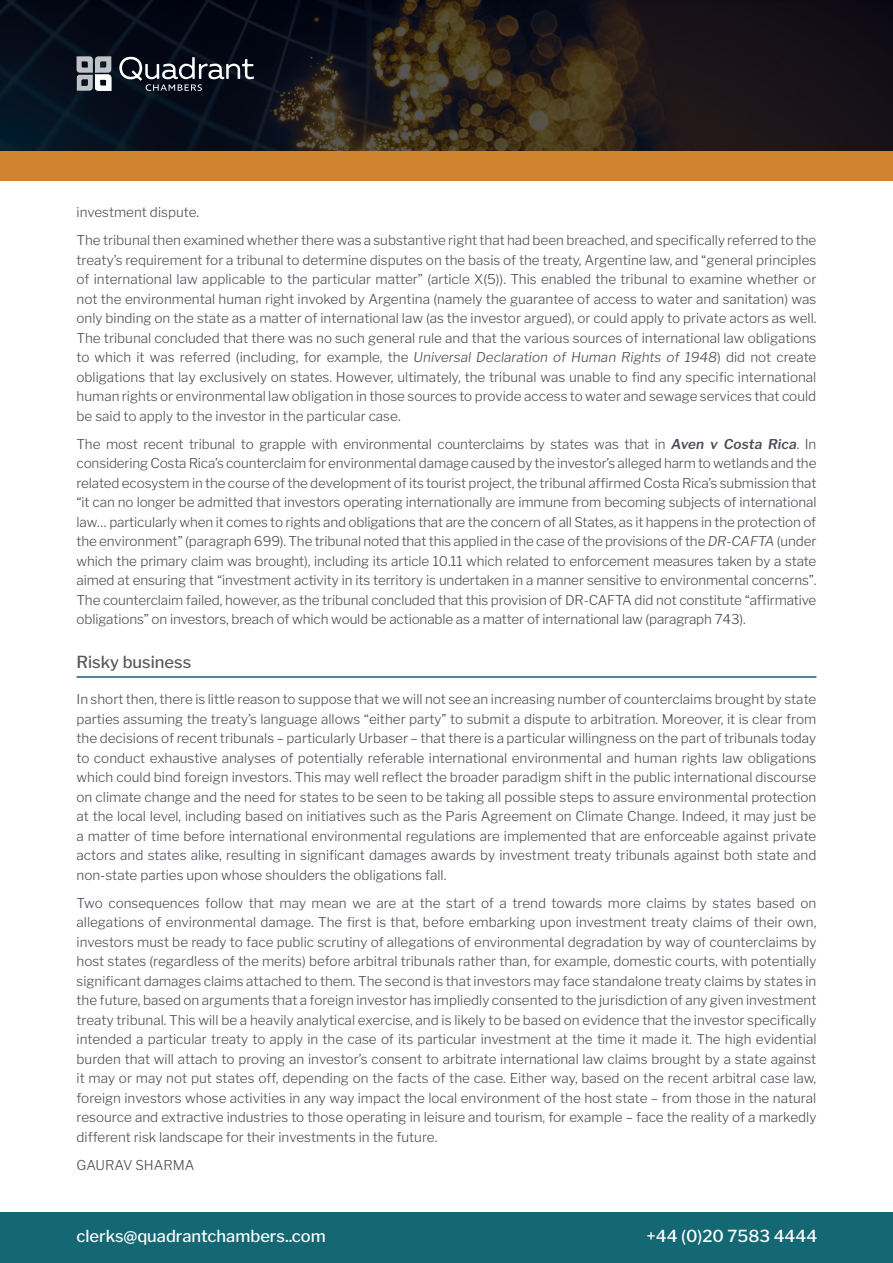
<style>
.page{position:relative;width:893px;height:1263px;background:#fff}
.page>*{position:absolute;margin:0;border:0;box-sizing:border-box;transform-origin:0 0}
.t1{font:500 16.5px "Libre Franklin";color:#fff}
.Sub_Head{font:500 16.5px "Libre Franklin";color:#57585a}
.Body{font:300 13.5px/19.5px "Libre Franklin";color:#4d4e56;text-align:justify}
.s1{font-style:italic}
.s2{font-weight:600;font-style:italic}
</style>
<div class="page">
<div style="left:0;top:1212px;width:893px;height:51px;background:#146873"></div>
<svg style="left:0;top:0;width:893px;height:151px;background:#1b181a"></svg>
<svg style="left:77px;top:56px;width:34px;height:35px"></svg>
<svg style="left:119px;top:56px;width:135px;height:35px;background:#393d47"></svg>
<div style="left:0;top:151px;width:893px;height:30px;background:#d0842e"></div>
<hr style="left:77px;top:676px;width:739px;height:2px;background:#146873">
<p class="Body" style="left:77px;top:202px;width:124px">investment dispute.</p>
<p class="Body" style="left:77px;top:230px;width:741px">The tribunal then examined whether there was a substantive right that had been breached, and specifically referred to the treaty’s requirement for a tribunal to determine disputes on the basis of the treaty, Argentine law, and “general principles of international law applicable to the particular matter” (article X(5)). This enabled the tribunal to examine whether or not the environmental human right invoked by Argentina (namely the guarantee of access to water and sanitation) was only binding on the state as a matter of international law (as the investor argued), or could apply to private actors as well.<br>The tribunal concluded that there was no such general rule and that the various sources of international law obligations to which it was referred (including, for example, the <span class="s1">Universal Declaration of Human Rights of 1948</span>) did not create obligations that lay exclusively on states. However, ultimately, the tribunal was unable to find any specific international human rights or environmental law obligation in those sources to provide access to water and sewage services that could be said to apply to the investor in the particular case.</p>
<p class="Body" style="left:77px;top:434px;width:741px">The most recent tribunal to grapple with environmental counterclaims by states was that in <span class="s2">Aven v Costa Rica</span>. In considering Costa Rica’s counterclaim for environmental damage caused by the investor’s alleged harm to wetlands and the related ecosystem in the course of the development of its tourist project, the tribunal affirmed Costa Rica’s submission that “it can no longer be admitted that investors operating internationally are immune from becoming subjects of international law… particularly when it comes to rights and obligations that are the concern of all States, as it happens in the protection of the environment” (paragraph 699). The tribunal noted that this applied in the case of the provisions of the <span class="s1">DR-CAFTA</span> (under which the primary claim was brought), including its article 10.11 which related to enforcement measures taken by a state aimed at ensuring that “investment activity in its territory is undertaken in a manner sensitive to environmental concerns”.<br>The counterclaim failed, however, as the tribunal concluded that this provision of DR-CAFTA did not constitute “affirmative obligations” on investors, breach of which would be actionable as a matter of international law (paragraph 743).</p>
<p class="Sub_Head" style="left:77px;top:652px;width:116px">Risky business</p>
<p class="Body" style="left:77px;top:690px;width:741px">In short then, there is little reason to suppose that we will not see an increasing number of counterclaims brought by state parties assuming the treaty’s language allows “either party” to submit a dispute to arbitration. Moreover, it is clear from the decisions of recent tribunals – particularly Urbaser – that there is a particular willingness on the part of tribunals today to conduct exhaustive analyses of potentially referable international environmental and human rights law obligations which could bind foreign investors. This may well reflect the broader paradigm shift in the public international discourse on climate change and the need for states to be seen to be taking all possible steps to assure environmental protection at the local level, including based on initiatives such as the Paris Agreement on Climate Change. Indeed, it may just be a matter of time before international environmental regulations are implemented that are enforceable against private actors and states alike, resulting in significant damages awards by investment treaty tribunals against both state and non-state parties upon whose shoulders the obligations fall.</p>
<p class="Body" style="left:77px;top:893px;width:741px">Two consequences follow that may mean we are at the start of a trend towards more claims by states based on allegations of environmental damage. The first is that, before embarking upon investment treaty claims of their own, investors must be ready to face public scrutiny of allegations of environmental degradation by way of counterclaims by host states (regardless of the merits) before arbitral tribunals rather than, for example, domestic courts, with potentially significant damages claims attached to them. The second is that investors may face standalone treaty claims by states in the future, based on arguments that a foreign investor has impliedly consented to the jurisdiction of any given investment treaty tribunal. This will be a heavily analytical exercise, and is likely to be based on evidence that the investor specifically intended a particular treaty to apply in the case of its particular investment at the time it made it. The high evidential burden that will attach to proving an investor’s consent to arbitrate international law claims brought by a state against it may or may not put states off, depending on the facts of the case. Either way, based on the recent arbitral case law, foreign investors whose activities in any way impact the local environment of the host state – from those in the natural resource and extractive industries to those operating in leisure and tourism, for example – face the reality of a markedly different risk landscape for their investments in the future.</p>
<p class="Body" style="left:77px;top:1155px;width:119px">GAURAV SHARMA</p>
<p class="t1" style="left:77px;top:1226px;width:251px">clerks@quadrantchambers..com</p>
<p class="t1" style="left:647px;top:1226px;width:172px">+44 (0)20 7583 4444</p>
</div>
